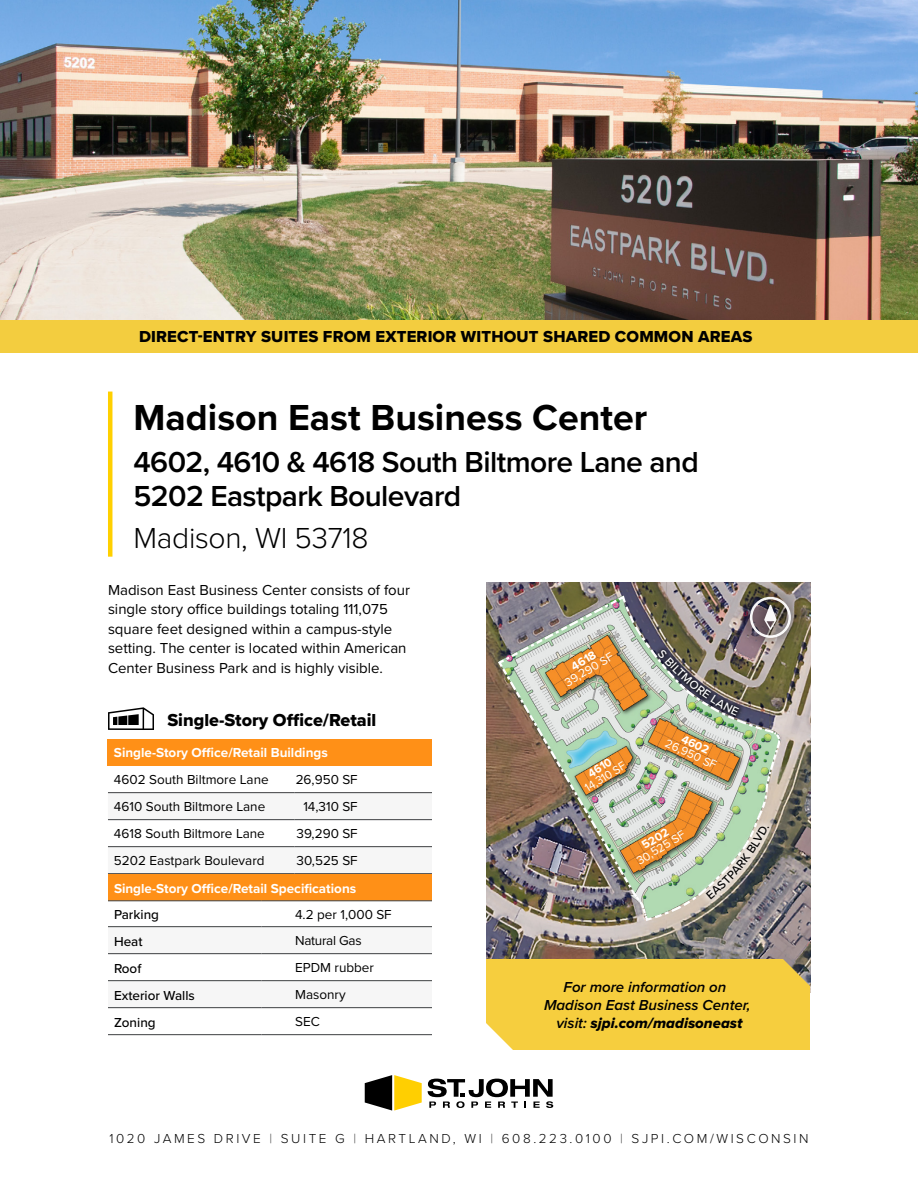
<style>
.page{position:relative;width:918px;height:1188px;background:#fff}
.page>*{position:absolute;margin:0;border:0;box-sizing:border-box;transform-origin:0 0}
.t1{font:700 37.5px "Proxima Nova";color:#000}
.t2{font:600 30px/34.5px "Proxima Nova";letter-spacing:-.02em;color:#000}
.t3{font:300 30px "Proxima Nova";letter-spacing:-.01em;color:#000}
.t4{font:18px "Proxima Nova Extrabld";color:#000}
.t5{font:16.5px "Proxima Nova Extrabld";letter-spacing:.01em;color:#000}
.t6{font:15px/19.5px "Proxima Nova";color:#000}
.t7{font:italic 600 15px/18px "Proxima Nova";color:#000;text-align:center}
.t8{font:15px "Proxima Nova Extrabld It";color:#000}
.t9{font:13.5px "Proxima Nova";color:#000}
.t10{font:700 13.5px "Proxima Nova";color:#fff}
.t11{font:300 13.5px "Proxima Nova";letter-spacing:.19em;color:#000}
.t12{font:500 13.5px "Proxima Nova";color:#000}
.t13{font:13.5px "Proxima Nova";letter-spacing:-.02em;color:#000}
.t14{font:12px "Proxima Nova";color:#fff}
.t15{font:700 12px "Proxima Nova";color:#fff}
.t16{font:12px "Proxima Nova";color:#fff;scale:.95 1}
.t17{font:700 12px "Proxima Nova";color:#fff;scale:.95 1}
.s1{font-family:"Proxima Nova";font-weight:600;font-style:italic}
.s2{font-family:"Proxima Nova T";font-weight:100}
</style>
<div class="page">
<img style="left:0;top:0;width:918px;height:320px">
<svg style="left:365px;top:1075px;width:57px;height:35px"></svg>
<svg style="left:428px;top:1079px;width:125px;height:29px"></svg>
<hr style="left:108px;top:392px;width:4px;height:165px;background:#ffd000">
<div style="left:108px;top:739px;width:324px;height:27px;background:#ff9017"></div>
<svg style="left:108px;top:793px;width:324px;height:55px"></svg>
<hr style="left:108px;top:792px;width:186px;height:1px;background:#3d3f41">
<hr style="left:294px;top:792px;width:138px;height:1px;background:#3d3f41">
<hr style="left:108px;top:819px;width:186px;height:1px;background:#3d3f41">
<hr style="left:294px;top:819px;width:138px;height:1px;background:#3d3f41">
<hr style="left:108px;top:846px;width:186px;height:1px;background:#3d3f41">
<hr style="left:294px;top:846px;width:138px;height:1px;background:#3d3f41">
<hr style="left:108px;top:873px;width:186px;height:1px;background:#3d3f41">
<hr style="left:294px;top:873px;width:138px;height:1px;background:#3d3f41">
<div style="left:108px;top:874px;width:324px;height:27px;background:#ff9017"></div>
<svg style="left:108px;top:927px;width:324px;height:82px"></svg>
<hr style="left:108px;top:926px;width:153px;height:1px;background:#3d3f41">
<hr style="left:261px;top:926px;width:171px;height:1px;background:#3d3f41">
<hr style="left:108px;top:1034px;width:153px;height:1px;background:#3d3f41">
<hr style="left:261px;top:1034px;width:171px;height:1px;background:#3d3f41">
<hr style="left:108px;top:953px;width:153px;height:1px;background:#3d3f41">
<hr style="left:261px;top:953px;width:171px;height:1px;background:#3d3f41">
<hr style="left:108px;top:980px;width:153px;height:1px;background:#3d3f41">
<hr style="left:261px;top:980px;width:171px;height:1px;background:#3d3f41">
<hr style="left:108px;top:1007px;width:153px;height:1px;background:#3d3f41">
<hr style="left:261px;top:1007px;width:171px;height:1px;background:#3d3f41">
<hr style="left:108px;top:901px;width:153px;height:1px;background:#3d3f41">
<hr style="left:261px;top:901px;width:171px;height:1px;background:#3d3f41">
<svg style="left:108px;top:707px;width:46px;height:23px"></svg>
<img style="left:486px;top:583px;width:324px;height:376px">
<div style="left:736px;top:582px;width:69px;height:70px;background:#000;opacity:.75"></div>
<div style="left:486px;top:959px;width:324px;height:91px;background:#f6ce3e"></div>
<div style="left:0;top:320px;width:918px;height:32px;background:#f3cd3f"></div>
<img style="left:499px;top:597px;width:292px;height:324px">
<p class="t5" style="left:139px;top:324px;width:615px">DIRECT-ENTRY SUITES FROM EXTERIOR WITHOUT SHARED COMMON AREAS</p>
<h1 class="t1" style="left:133px;top:389px;width:515px">Madison East Business Center</h1>
<h2 class="t2" style="left:133px;top:444px;width:567px">4602, 4610 &amp; 4618 South Biltmore Lane and<br>5202 Eastpark Boulevard</h2>
<h2 class="t3" style="left:133px;top:516px;width:237px">Madison, WI 53718</h2>
<p class="t6" style="left:108px;top:579px;width:304px">Madison East Business Center consists of four single story office buildings totaling 111,075 square feet designed within a campus-style setting. The center is located within American Center Business Park and is highly visible.</p>
<p class="t4" style="left:167px;top:706px;width:210px">Single-Story Office/Retail</p>
<p class="t10" style="left:114px;top:743px;width:215px">Single-Story Office/Retail Buildings</p>
<p class="t9" style="left:114px;top:770px;width:156px">4602 South Biltmore Lane</p>
<p class="t9" style="left:296px;top:770px;width:64px">26,950 SF</p>
<p class="t9" style="left:114px;top:797px;width:153px">4610 South Biltmore Lane</p>
<p class="t9" style="left:303px;top:797px;width:56px">14,310 SF</p>
<p class="t9" style="left:114px;top:824px;width:152px">4618 South Biltmore Lane</p>
<p class="t9" style="left:297px;top:824px;width:63px">39,290 SF</p>
<p class="t9" style="left:114px;top:851px;width:152px">5202 Eastpark Boulevard</p>
<p class="t9" style="left:297px;top:851px;width:63px">30,525 SF</p>
<p class="t10" style="left:114px;top:878px;width:244px">Single-Story Office/Retail Specifications</p>
<p class="t12" style="left:114px;top:905px;width:47px">Parking</p>
<p class="t9" style="left:295px;top:904px;width:98px">4.2 per 1,000 SF</p>
<p class="t12" style="left:114px;top:931px;width:30px">Heat</p>
<p class="t13" style="left:295px;top:931px;width:68px">Natural Gas</p>
<p class="t12" style="left:114px;top:958px;width:29px">Roof</p>
<p class="t9" style="left:295px;top:958px;width:80px">EPDM rubber</p>
<p class="t12" style="left:114px;top:985px;width:82px">Exterior Walls</p>
<p class="t9" style="left:295px;top:985px;width:52px">Masonry</p>
<p class="t12" style="left:114px;top:1012px;width:43px">Zoning</p>
<p class="t9" style="left:295px;top:1012px;width:26px">SEC</p>
<p class="t15" style="left:568px;top:660px;width:28px;rotate:-31deg">4618</p>
<p class="t14" style="left:561px;top:676px;width:56px;rotate:-31deg">39,290 SF</p>
<p class="t17" style="left:584px;top:766px;width:28px;rotate:-31deg">4610</p>
<p class="t16" style="left:581px;top:781px;width:50px;rotate:-31deg">14,310 SF</p>
<p class="t15" style="left:686px;top:730px;width:31px;rotate:24deg">4602</p>
<p class="t14" style="left:669px;top:735px;width:57px;rotate:24deg">26,950 SF</p>
<p class="t15" style="left:638px;top:839px;width:31px;rotate:-32deg">5202</p>
<p class="t14" style="left:633px;top:854px;width:56px;rotate:-32deg">30,525 SF</p>
<p class="t7" style="left:544px;top:978px;width:208px">For more information on<br>Madison East Business Center,</p>
<p class="t8" style="left:556px;top:1015px;width:188px"><span class="s1">visit:</span> sjpi.com/madisoneast</p>
<p class="t11" style="left:109px;top:1128px;width:701px">1020 JAMES DRIVE <span class="s2">|</span> SUITE G <span class="s2">|</span> HARTLAND, WI <span class="s2">|</span> 608.223.0100 <span class="s2">|</span> SJPI.COM/WISCONSIN</p>
</div>
